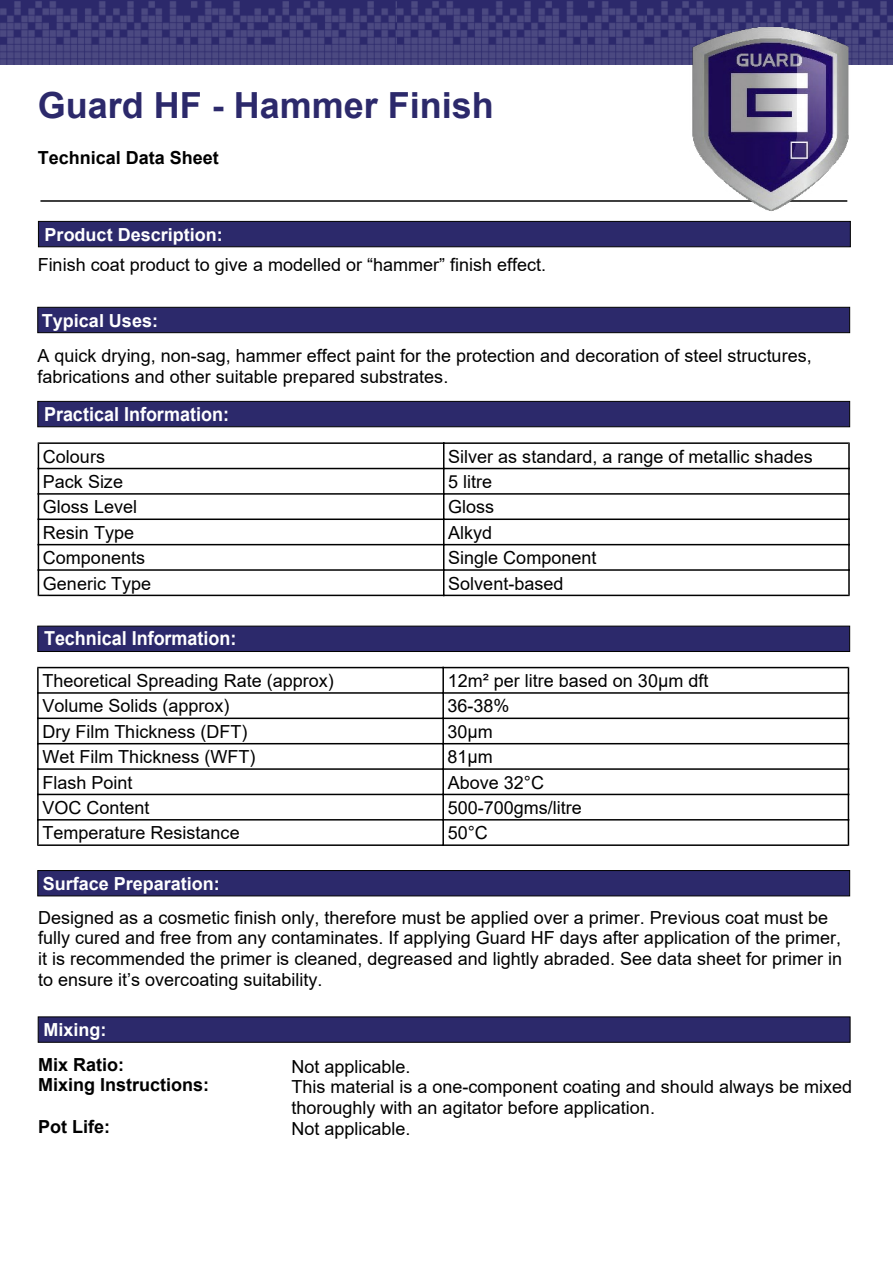
<style>
.page{position:relative;width:893px;height:1263px;background:#fff}
.page>*{position:absolute;margin:0;border:0;box-sizing:border-box;transform-origin:0 0}
.t1{font:700 36px "Arial";color:#2c296b}
.t2{font:700 19.35px "Arial";color:#fff;scale:.93 1}
.t3{font:18px/20.7px "Arial";color:#000}
.t4{font:700 18px "Arial";color:#fff}
.t5{font:700 18px/20.7px "Arial";color:#000}
</style>
<div class="page">
<img style="left:0;top:0;width:397px;height:64px">
<img style="left:397px;top:0;width:251px;height:64px">
<img style="left:648px;top:0;width:245px;height:64px">
<div style="left:38px;top:221px;width:812px;height:26px;background:#2c296b;border:1px solid #000"></div>
<hr style="left:40px;top:200px;width:807px;height:2px;background:#000">
<img style="left:666px;top:0;width:209px;height:248px">
<div style="left:38px;top:307px;width:812px;height:26px;background:#2c296b;border:1px solid #000"></div>
<div style="left:38px;top:870px;width:812px;height:26px;background:#2c296b;border:1px solid #000"></div>
<div style="left:38px;top:1017px;width:812px;height:25px;background:#2c296b"></div>
<div style="left:38px;top:401px;width:812px;height:26px;background:#2c296b;border:1px solid #000"></div>
<svg style="left:38px;top:442px;width:812px;height:154px"></svg>
<svg style="left:37px;top:667px;width:812px;height:179px"></svg>
<div style="left:38px;top:626px;width:812px;height:26px;background:#2c296b;border:1px solid #000"></div>
<h1 class="t1" style="left:38px;top:92px;width:458px">Guard HF - Hammer Finish</h1>
<p class="t5" style="left:38px;top:149px;width:183px">Technical Data Sheet</p>
<p class="t4" style="left:45px;top:228px;width:180px">Product Description:</p>
<p class="t3" style="left:38px;top:256px;width:510px">Finish coat product to give a modelled or “hammer” finish effect.</p>
<p class="t4" style="left:42px;top:314px;width:118px">Typical Uses:</p>
<p class="t3" style="left:38px;top:347px;width:776px">A quick drying, non-sag, hammer effect paint for the protection and decoration of steel structures, fabrications and other suitable prepared substrates.</p>
<p class="t2" style="left:44px;top:406px;width:200px">Practical Information:</p>
<p class="t3" style="left:43px;top:448px;width:64px">Colours</p>
<p class="t3" style="left:448px;top:448px;width:366px">Silver as standard, a range of metallic shades</p>
<p class="t3" style="left:43px;top:473px;width:82px">Pack Size</p>
<p class="t3" style="left:448px;top:473px;width:45px">5 litre</p>
<p class="t3" style="left:43px;top:498px;width:96px">Gloss Level</p>
<p class="t3" style="left:448px;top:498px;width:48px">Gloss</p>
<p class="t3" style="left:43px;top:524px;width:93px">Resin Type</p>
<p class="t3" style="left:448px;top:524px;width:46px">Alkyd</p>
<p class="t3" style="left:43px;top:549px;width:104px">Components</p>
<p class="t3" style="left:448px;top:549px;width:150px">Single Component</p>
<p class="t3" style="left:43px;top:574px;width:110px">Generic Type</p>
<p class="t3" style="left:448px;top:574px;width:117px">Solvent-based</p>
<p class="t2" style="left:44px;top:631px;width:208px">Technical Information:</p>
<p class="t3" style="left:42px;top:672px;width:293px">Theoretical Spreading Rate (approx)</p>
<p class="t3" style="left:448px;top:672px;width:262px">12m² per litre based on 30μm dft</p>
<p class="t3" style="left:42px;top:697px;width:189px">Volume Solids (approx)</p>
<p class="t3" style="left:447px;top:697px;width:64px">36-38%</p>
<p class="t3" style="left:42px;top:723px;width:207px">Dry Film Thickness (DFT)</p>
<p class="t3" style="left:447px;top:723px;width:47px">30μm</p>
<p class="t3" style="left:42px;top:748px;width:215px">Wet Film Thickness (WFT)</p>
<p class="t3" style="left:447px;top:748px;width:47px">81μm</p>
<p class="t3" style="left:42px;top:773px;width:92px">Flash Point</p>
<p class="t3" style="left:448px;top:773px;width:98px">Above 32°C</p>
<p class="t3" style="left:42px;top:799px;width:109px">VOC Content</p>
<p class="t3" style="left:448px;top:799px;width:136px">500-700gms/litre</p>
<p class="t3" style="left:42px;top:824px;width:199px">Temperature Resistance</p>
<p class="t3" style="left:448px;top:824px;width:42px">50°C</p>
<p class="t4" style="left:43px;top:877px;width:179px">Surface Preparation:</p>
<p class="t3" style="left:38px;top:909px;width:806px">Designed as a cosmetic finish only, therefore must be applied over a primer. Previous coat must be fully cured and free from any contaminates. If applying Guard HF days after application of the primer, it is recommended the primer is cleaned, degreased and lightly abraded. See data sheet for primer in to ensure it’s overcoating suitability.</p>
<p class="t4" style="left:43px;top:1023px;width:64px">Mixing:</p>
<p class="t5" style="left:38px;top:1056px;width:173px">Mix Ratio:<br>Mixing Instructions:</p>
<p class="t5" style="left:38px;top:1118px;width:73px">Pot Life:</p>
<p class="t3" style="left:291px;top:1057px;width:562px">Not applicable.<br>This material is a one-component coating and should always be mixed thoroughly with an agitator before application.<br>Not applicable.</p>
</div>
